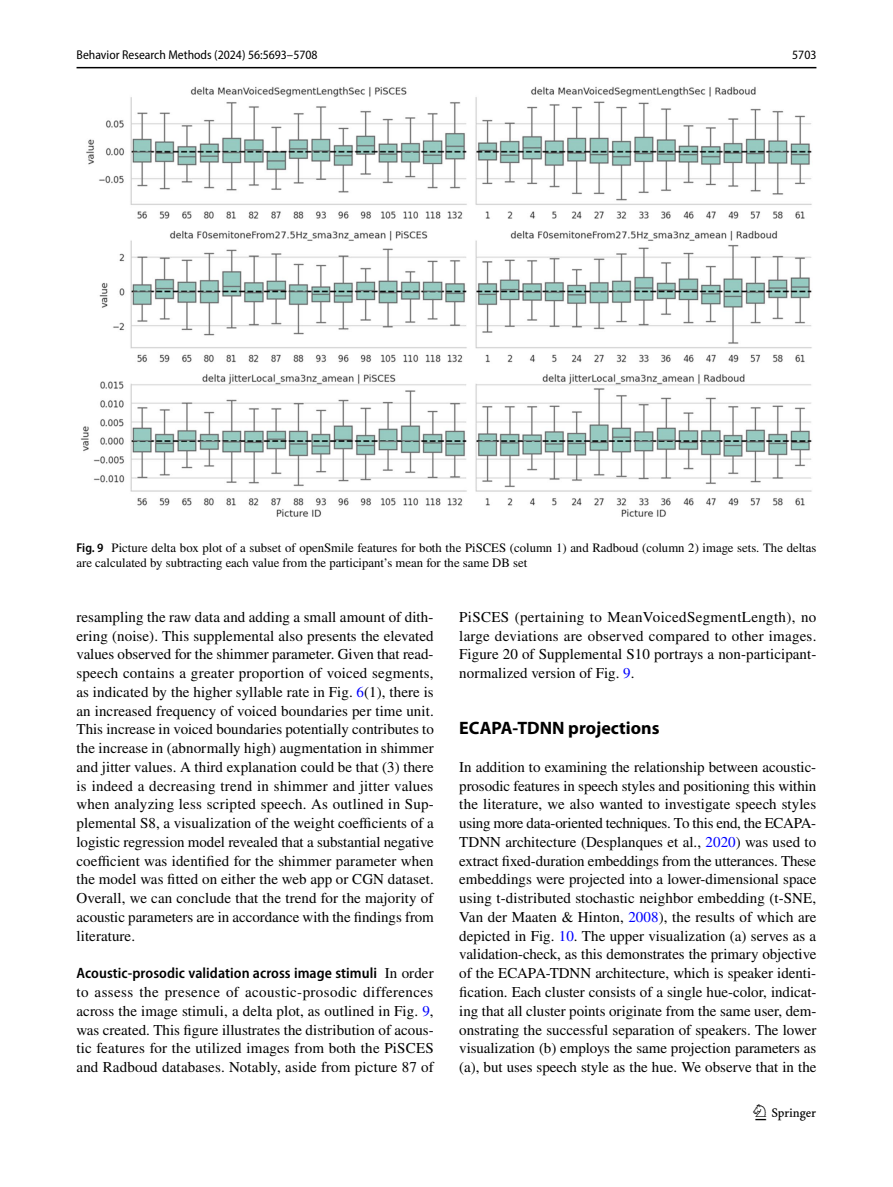
<style>
.page{position:relative;width:893px;height:1187px;background:#fff}
.page>*{position:absolute;margin:0;border:0;box-sizing:border-box;transform-origin:0 0}
.t1{font:22.5px "Springnew Regular 3";color:#000}
.t2{font:700 18px "Myriad Pro";color:#000}
.t3{font:15px/18.8px "STIX";letter-spacing:.005em;color:#000;text-align:justify}
.t4{font:600 semi-condensed 15px "Myriad Pro";letter-spacing:.005em;color:#000}
.t5{font:12.75px/15px "STIX";color:#000}
.t6{font:semi-condensed 12.75px "Myriad Pro";color:#000}
.s1{font-family:"Myriad Pro";font-weight:600;font-stretch:semi-condensed}
.s2{color:#00f}
.s3{font-family:"STIX";font-weight:400;font-stretch:normal}
</style>
<div class="page">
<hr style="left:77px;top:67px;width:739px;height:1px;background:#000">
<img style="left:81px;top:87px;width:731px;height:430px">
<p class="t6" style="left:77px;top:48px;width:243px">Behavior Research Methods (2024) 56:5693–5708</p>
<p class="t6" style="left:792px;top:48px;width:26px">5703</p>
<p class="t5" style="left:77px;top:541px;width:741px"><span class="s1">Fig. 9</span> Picture delta box plot of a subset of openSmile features for both the PiSCES (column 1) and Radboud (column 2) image sets. The deltas are calculated by subtracting each value from the participant’s mean for the same DB set</p>
<p class="t3" style="left:77px;top:608px;width:359px">resampling the raw data and adding a small amount of dith&shy;ering (noise). This supplemental also presents the elevated values observed for the shimmer parameter. Given that read&shy;speech contains a greater proportion of voiced segments, as indicated by the higher syllable rate in Fig. <span class="s2">6</span>(1), there is an increased frequency of voiced boundaries per time unit.<br>This increase in voiced boundaries potentially contributes to the increase in (abnormally high) augmentation in shimmer and jitter values. A third explanation could be that (3) there is indeed a decreasing trend in shimmer and jitter values when analyzing less scripted speech. As outlined in Sup&shy;plemental S8, a visualization of the weight coefficients of a logistic regression model revealed that a substantial negative coefficient was identified for the shimmer parameter when the model was fitted on either the web app or CGN dataset.<br>Overall, we can conclude that the trend for the majority of acoustic parameters are in accordance with the findings from literature.</p>
<p class="t4" style="left:77px;top:964px;width:359px">Acoustic‑prosodic validation across image stimuli <span class="s3">In order</span></p>
<p class="t3" style="left:77px;top:983px;width:359px">to assess the presence of acoustic-prosodic differences across the image stimuli, a delta plot, as outlined in Fig. <span class="s2">9</span>, was created. This figure illustrates the distribution of acous&shy;tic features for the utilized images from both the PiSCES and Radboud databases. Notably, aside from picture 87 of</p>
<p class="t3" style="left:459px;top:608px;width:359px">PiSCES (pertaining to MeanVoicedSegmentLength), no large deviations are observed compared to other images.<br>Figure 20 of Supplemental S10 portrays a non-participant&shy;normalized version of Fig. <span class="s2">9</span>.</p>
<p class="t2" style="left:459px;top:716px;width:202px">ECAPA‑TDNN projections</p>
<p class="t3" style="left:459px;top:758px;width:359px">In addition to examining the relationship between acoustic&shy;prosodic features in speech styles and positioning this within the literature, we also wanted to investigate speech styles using more data-oriented techniques. To this end, the ECAPA-TDNN architecture (Desplanques et al., <span class="s2">2020</span>) was used to extract fixed-duration embeddings from the utterances. These embeddings were projected into a lower-dimensional space using t-distributed stochastic neighbor embedding (t-SNE, Van der Maaten &amp; Hinton, <span class="s2">2008</span>), the results of which are depicted in Fig. <span class="s2">10</span>. The upper visualization (a) serves as a validation-check, as this demonstrates the primary objective of the ECAPA-TDNN architecture, which is speaker identi&shy;fication. Each cluster consists of a single hue-color, indicat&shy;ing that all cluster points originate from the same user, dem&shy;onstrating the successful separation of speakers. The lower visualization (b) employs the same projection parameters as (a), but uses speech style as the hue. We observe that in the</p>
<h1 class="t1" style="left:755px;top:1104px;width:62px">1 3</h1>
</div>
